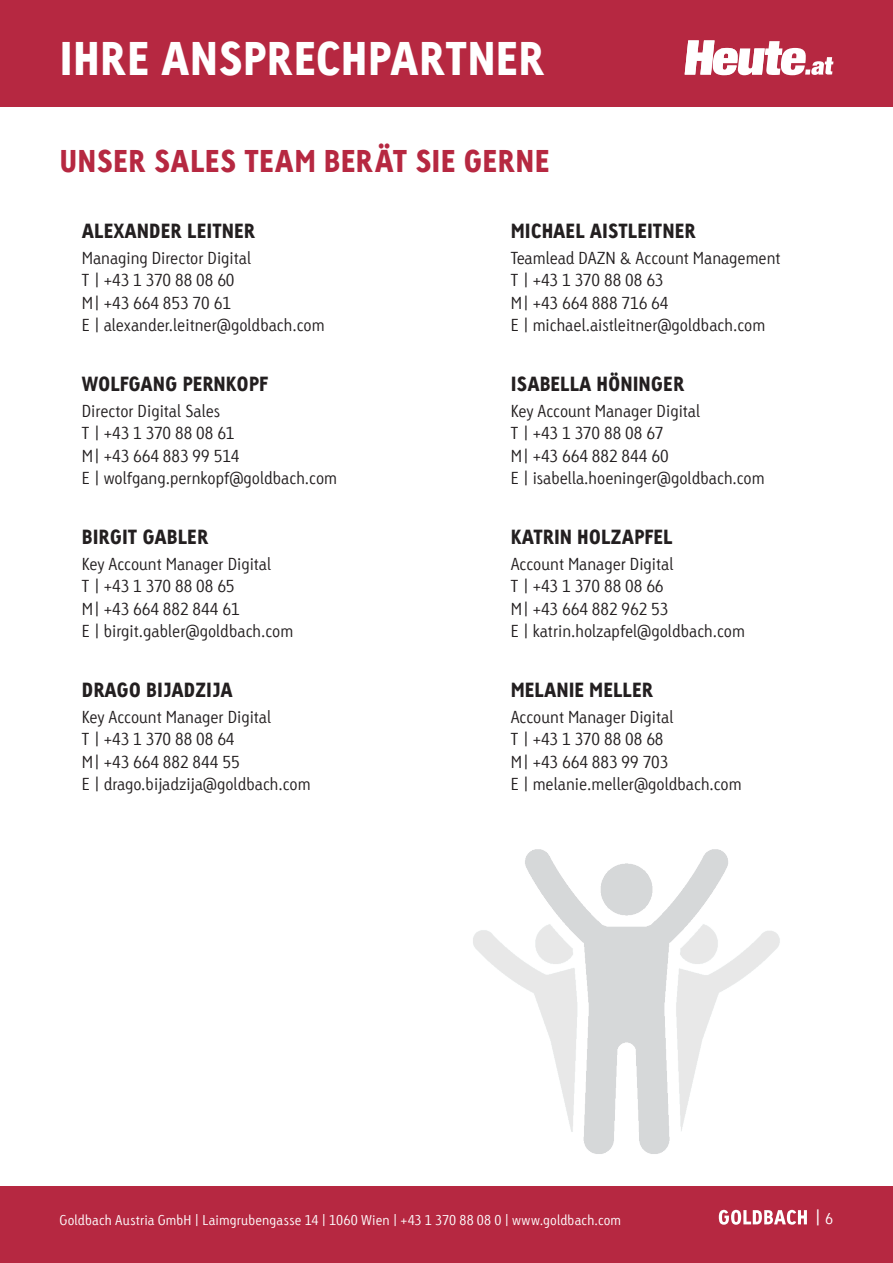
<style>
.page{position:relative;width:893px;height:1263px;background:#fff}
.page>*{position:absolute;margin:0;border:0;box-sizing:border-box;transform-origin:0 0}
.t1{font:45px "Linotype Tetria Black Tab";color:#fff}
.Medium_Headline{font:30px "Linotype Tetria Black Tab";letter-spacing:.005em;color:#b62841}
.Headline_Name_Kontak{font:19.5px "Linotype Tetria Black Tab";color:#231f20}
.t2{font:18px "Linotype Tetria Light Tab";color:#fff}
.t3{font:16.5px "Linotype Tetria Light Tab";color:#231f20}
.t4{font:13.5px "Linotype Tetria Light Tab";letter-spacing:.01em;color:#fff}
.s1{font-size:15px}
</style>
<div class="page">
<div style="left:0;top:0;width:893px;height:106px;background:#b62841"></div>
<svg style="left:685px;top:40px;width:148px;height:35px"></svg>
<div style="left:0;top:1186px;width:893px;height:77px;background:#b62841"></div>
<svg style="left:719px;top:1210px;width:88px;height:15px"></svg>
<img style="left:473px;top:849px;width:307px;height:305px">
<p class="t1" style="left:60px;top:29px;width:487px">IHRE ANSPRECHPARTNER</p>
<p class="Medium_Headline" style="left:60px;top:141px;width:492px">UNSER SALES TEAM BERÄT SIE GERNE</p>
<p class="Headline_Name_Kontak" style="left:82px;top:218px;width:175px">ALEXANDER LEITNER</p>
<p class="t3" style="left:82px;top:248px;width:171px">Managing Director Digital</p>
<p class="t3" style="left:82px;top:270px;width:154px">T | +43 1 370 88 08 60</p>
<p class="t3" style="left:82px;top:293px;width:151px">M| +43 664 853 70 61</p>
<p class="t3" style="left:82px;top:315px;width:244px">E | alexander.leitner@goldbach.com</p>
<p class="Headline_Name_Kontak" style="left:82px;top:371px;width:188px">WOLFGANG PERNKOPF</p>
<p class="t3" style="left:82px;top:401px;width:140px">Director Digital Sales</p>
<p class="t3" style="left:82px;top:423px;width:154px">T | +43 1 370 88 08 61</p>
<p class="t3" style="left:82px;top:446px;width:159px">M| +43 664 883 99 514</p>
<p class="t3" style="left:82px;top:468px;width:257px">E | wolfgang.pernkopf@goldbach.com</p>
<p class="Headline_Name_Kontak" style="left:82px;top:524px;width:128px">BIRGIT GABLER</p>
<p class="t3" style="left:82px;top:554px;width:191px">Key Account Manager Digital</p>
<p class="t3" style="left:82px;top:576px;width:154px">T | +43 1 370 88 08 65</p>
<p class="t3" style="left:82px;top:599px;width:159px">M| +43 664 882 844 61</p>
<p class="t3" style="left:82px;top:621px;width:213px">E | birgit.gabler@goldbach.com</p>
<p class="Headline_Name_Kontak" style="left:82px;top:677px;width:153px">DRAGO BIJADZIJA</p>
<p class="t3" style="left:82px;top:707px;width:191px">Key Account Manager Digital</p>
<p class="t3" style="left:82px;top:729px;width:154px">T | +43 1 370 88 08 64</p>
<p class="t3" style="left:82px;top:752px;width:159px">M| +43 664 882 844 55</p>
<p class="t3" style="left:82px;top:774px;width:230px">E | drago.bijadzija@goldbach.com</p>
<p class="Headline_Name_Kontak" style="left:511px;top:218px;width:187px">MICHAEL AISTLEITNER</p>
<p class="t3" style="left:511px;top:248px;width:271px">Teamlead DAZN &amp; Account Management</p>
<p class="t3" style="left:511px;top:270px;width:154px">T | +43 1 370 88 08 63</p>
<p class="t3" style="left:511px;top:293px;width:159px">M| +43 664 888 716 64</p>
<p class="t3" style="left:511px;top:315px;width:256px">E | michael.aistleitner@goldbach.com</p>
<p class="Headline_Name_Kontak" style="left:511px;top:371px;width:175px">ISABELLA HÖNINGER</p>
<p class="t3" style="left:511px;top:401px;width:191px">Key Account Manager Digital</p>
<p class="t3" style="left:511px;top:423px;width:154px">T | +43 1 370 88 08 67</p>
<p class="t3" style="left:511px;top:446px;width:159px">M| +43 664 882 844 60</p>
<p class="t3" style="left:511px;top:468px;width:255px">E | isabella.hoeninger@goldbach.com</p>
<p class="Headline_Name_Kontak" style="left:511px;top:524px;width:163px">KATRIN HOLZAPFEL</p>
<p class="t3" style="left:511px;top:554px;width:164px">Account Manager Digital</p>
<p class="t3" style="left:511px;top:576px;width:154px">T | +43 1 370 88 08 66</p>
<p class="t3" style="left:511px;top:599px;width:159px">M| +43 664 882 962 53</p>
<p class="t3" style="left:511px;top:621px;width:236px">E | katrin.holzapfel@goldbach.com</p>
<p class="Headline_Name_Kontak" style="left:511px;top:677px;width:144px">MELANIE MELLER</p>
<p class="t3" style="left:511px;top:707px;width:164px">Account Manager Digital</p>
<p class="t3" style="left:511px;top:729px;width:154px">T | +43 1 370 88 08 68</p>
<p class="t3" style="left:511px;top:752px;width:159px">M| +43 664 883 99 703</p>
<p class="t3" style="left:511px;top:774px;width:232px">E | melanie.meller@goldbach.com</p>
<p class="t4" style="left:60px;top:1211px;width:563px">Goldbach Austria GmbH | Laimgrubengasse 14 | 1060 Wien | +43 1 370 88 08 0 | www.goldbach.com</p>
<p class="t2" style="left:815px;top:1206px;width:19px">| <span class="s1">6</span></p>
</div>
